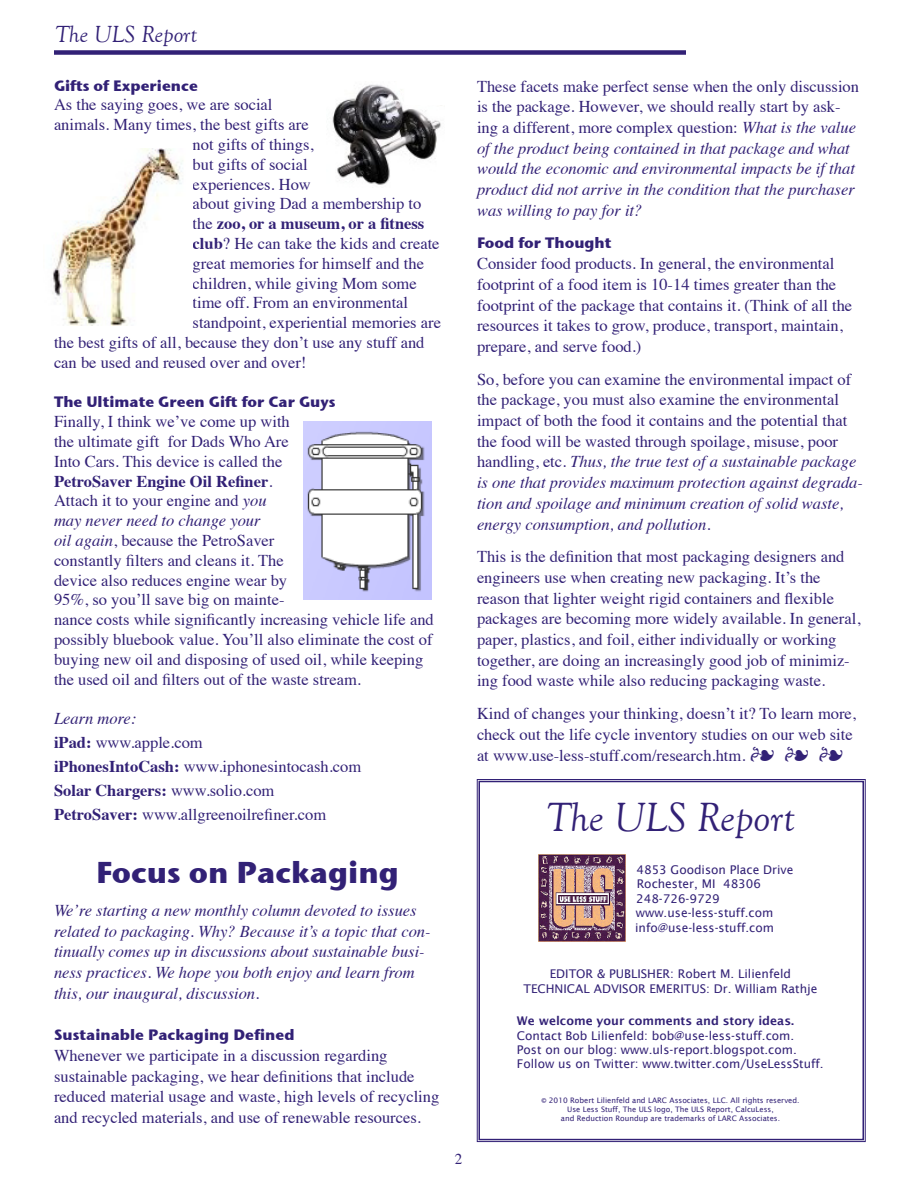
<style>
.page{position:relative;width:918px;height:1188px;background:#fff}
.page>*{position:absolute;margin:0;border:0;box-sizing:border-box;transform-origin:0 0}
.t1{font:italic 42px "Goudy Old Style T";color:#322176}
.t2{font:700 30px "Stone Sans ITC";color:#322176}
.t3{font:italic 24px "Goudy Old Style T";color:#322176}
.t4{font:16.5px/20.7px "Times";color:#322176}
.t5{font:italic 16.5px/20.7px "Times";color:#322176}
.t6{font:700 16.5px "Times";color:#322176}
.t7{font:700 15px "Stone Sans ITC";color:#322176}
.t8{font:15px "Times";color:#322176}
.t9{font:12px/14.4px "Lucida Sans";color:#322176}
.t10{font:7.5px/9px "Lucida Sans";color:#322176;text-align:center}
.s1{font-weight:400}
.s2{font-weight:700}
.s3{font-style:italic}
.s4{font-style:normal}
.s5{font-family:"Garamond Premr Pro";font-style:italic;font-size:24px}
.s6{font-weight:600}
.s7{font-family:"Myriad Pro";font-weight:700}
</style>
<div class="page">
<div style="left:54px;top:50px;width:632px;height:5px;background:#322176"></div>
<img style="left:303px;top:421px;width:128px;height:179px">
<img style="left:52px;top:148px;width:131px;height:178px">
<img style="left:332px;top:84px;width:109px;height:101px">
<div style="left:397px;top:60px;width:51px;height:29px;background:#fff"></div>
<div style="left:404px;top:76px;width:52px;height:29px;background:#fff"></div>
<svg style="left:477px;top:779px;width:389px;height:363px"></svg>
<div style="left:478px;top:781px;width:386px;height:359px;border:2px solid #322176"></div>
<img style="left:538px;top:855px;width:88px;height:87px">
<p class="t3" style="left:55px;top:22px;width:144px">The ULS Report</p>
<p class="t7" style="left:54px;top:72px;width:145px">Gifts of Experience</p>
<p class="t4" style="left:54px;top:93px;width:220px">As the saying goes, we are social</p>
<p class="t4" style="left:54px;top:113px;width:256px">animals. Many times, the best gifts are</p>
<p class="t4" style="left:193px;top:133px;width:123px">not gifts of things,</p>
<p class="t4" style="left:193px;top:153px;width:117px">but gifts of social</p>
<p class="t4" style="left:193px;top:172px;width:120px">experiences. How</p>
<p class="t4" style="left:193px;top:192px;width:230px">about giving Dad a membership to</p>
<p class="t6" style="left:193px;top:208px;width:233px"><span class="s1">the</span> zoo, or a museum, or a fitness</p>
<p class="t4" style="left:193px;top:232px;width:248px"><span class="s2">club</span>? He can take the kids and create</p>
<p class="t4" style="left:193px;top:252px;width:233px">great memories for himself and the</p>
<p class="t4" style="left:193px;top:271px;width:226px">children, while giving Mom some</p>
<p class="t4" style="left:193px;top:291px;width:217px">time off. From an environmental</p>
<p class="t4" style="left:193px;top:311px;width:250px">standpoint, experiential memories are</p>
<p class="t4" style="left:54px;top:331px;width:372px">the best gifts of all, because they don’t use any stuff and</p>
<p class="t4" style="left:54px;top:351px;width:254px">can be used and reused over and over!</p>
<p class="t7" style="left:54px;top:389px;width:283px">The Ultimate Green Gift for Car Guys</p>
<p class="t4" style="left:54px;top:410px;width:381px;line-height:19.8px">Finally, I think we’ve come up with<br>the ultimate gift for Dads Who Are<br>Into Cars. This device is called the<br><span class="s2">PetroSaver Engine Oil Refiner</span>.<br>Attach it to your engine and <span class="s3">you<br>may never need to change your<br>oil again</span>, because the PetroSaver<br>constantly filters and cleans it. The<br>device also reduces engine wear by<br>95%, so you’ll save big on mainte-<br>nance costs while significantly increasing vehicle life and possibly bluebook value. You’ll also eliminate the cost of buying new oil and disposing of used oil, while keeping the used oil and filters out of the waste stream.</p>
<p class="t5" style="left:54px;top:707px;width:84px">Learn more:</p>
<p class="t4" style="left:54px;top:731px;width:150px"><span class="s2">iPad:</span> www.apple.com</p>
<p class="t4" style="left:54px;top:755px;width:309px"><span class="s2">iPhonesIntoCash:</span> www.iphonesintocash.com</p>
<p class="t6" style="left:54px;top:775px;width:222px">Solar Chargers: <span class="s1">www.solio.com</span></p>
<p class="t4" style="left:54px;top:803px;width:274px"><span class="s2">PetroSaver:</span> www.allgreenoilrefiner.com</p>
<p class="t2" style="left:96px;top:846px;width:304px">Focus on Packaging</p>
<p class="t5" style="left:54px;top:899px;width:378px">We’re starting a new monthly column devoted to issues related to packaging. Why? Because it’s a topic that con&shy;tinually comes up in discussions about sustainable busi&shy;ness practices. We hope you both enjoy and learn from this, our inaugural, discussion.</p>
<p class="t7" style="left:54px;top:1022px;width:242px">Sustainable Packaging Defined</p>
<p class="t4" style="left:54px;top:1044px;width:387px">Whenever we participate in a discussion regarding sustainable packaging, we hear definitions that include reduced material usage and waste, high levels of recycling and recycled materials, and use of renewable resources.</p>
<p class="t5" style="left:477px;top:75px;width:384px"><span class="s4">These facets make perfect sense when the only discussion is the package. However, we should really start by ask&shy;ing a different, more complex question:</span> What is the value of the product being contained in that package and what would the economic and environmental impacts be if that product did not arrive in the condition that the purchaser was willing to pay for it?</p>
<p class="t7" style="left:477px;top:230px;width:136px">Food for Thought</p>
<p class="t4" style="left:477px;top:252px;width:377px">Consider food products. In general, the environmental footprint of a food item is 10-14 times greater than the footprint of the package that contains it. (Think of all the resources it takes to grow, produce, transport, maintain, prepare, and serve food.)</p>
<p class="t4" style="left:477px;top:367px;width:388px">So, before you can examine the environmental impact of the package, you must also examine the environmental impact of both the food it contains and the potential that the food will be wasted through spoilage, misuse, poor handling, etc. <span class="s3">Thus, the true test of a sustainable package is one that provides maximum protection against degrada&shy;tion and spoilage and minimum creation of solid waste, energy consumption, and pollution.</span></p>
<p class="t4" style="left:477px;top:545px;width:385px">This is the definition that most packaging designers and engineers use when creating new packaging. It’s the reason that lighter weight rigid containers and flexible packages are becoming more widely available. In general, paper, plastics, and foil, either individually or working together, are doing an increasingly good job of minimiz&shy;ing food waste while also reducing packaging waste.</p>
<p class="t4" style="left:477px;top:702px;width:381px">Kind of changes your thinking, doesn’t it? To learn more, check out the life cycle inventory studies on our web site at www.use-less-stuff.com/research.htm. <span class="s5">• • •</span></p>
<p class="t8" style="left:455px;top:1145px;width:9px">2</p>
<p class="t1" style="left:546px;top:794px;width:250px">The ULS Report</p>
<p class="t9" style="left:637px;top:862px;width:158px">4853 Goodison Place Drive</p>
<p class="t9" style="left:637px;top:877px;width:126px">Rochester, MI 48306</p>
<p class="t9" style="left:636px;top:891px;width:85px">248-726-9729</p>
<p class="t9" style="left:635px;top:906px;width:140px">www.use-less-stuff.com info@use-less-stuff.com</p>
<p class="t9" style="left:550px;top:967px;width:243px">EDITOR &amp; PUBLISHER: Robert M. Lilienfeld</p>
<p class="t9" style="left:523px;top:981px;width:296px">TECHNICAL ADVISOR EMERITUS: Dr. William Rathje</p>
<p class="t9" style="left:517px;top:1014px;width:279px"><span class="s6">We welcome your comments and story ideas.<br></span>Contact Bob Lilienfeld: bob@use-less-stuff.com.</p>
<p class="t9" style="left:517px;top:1042px;width:308px">Post on our blog: www.uls-report.blogspot.com.<br>Follow us on Twitter: www.twitter.com/UseLessStuff.</p>
<p class="t10" style="left:541px;top:1095px;width:260px"><span class="s7">©</span> 2010 Robert Lilienfeld and LARC Associates, LLC. All rights reserved.<br>Use Less Stuff, The ULS logo, The ULS Report, CalcuLess,<br>and Reduction Roundup are trademarks of LARC Associates.</p>
</div>
